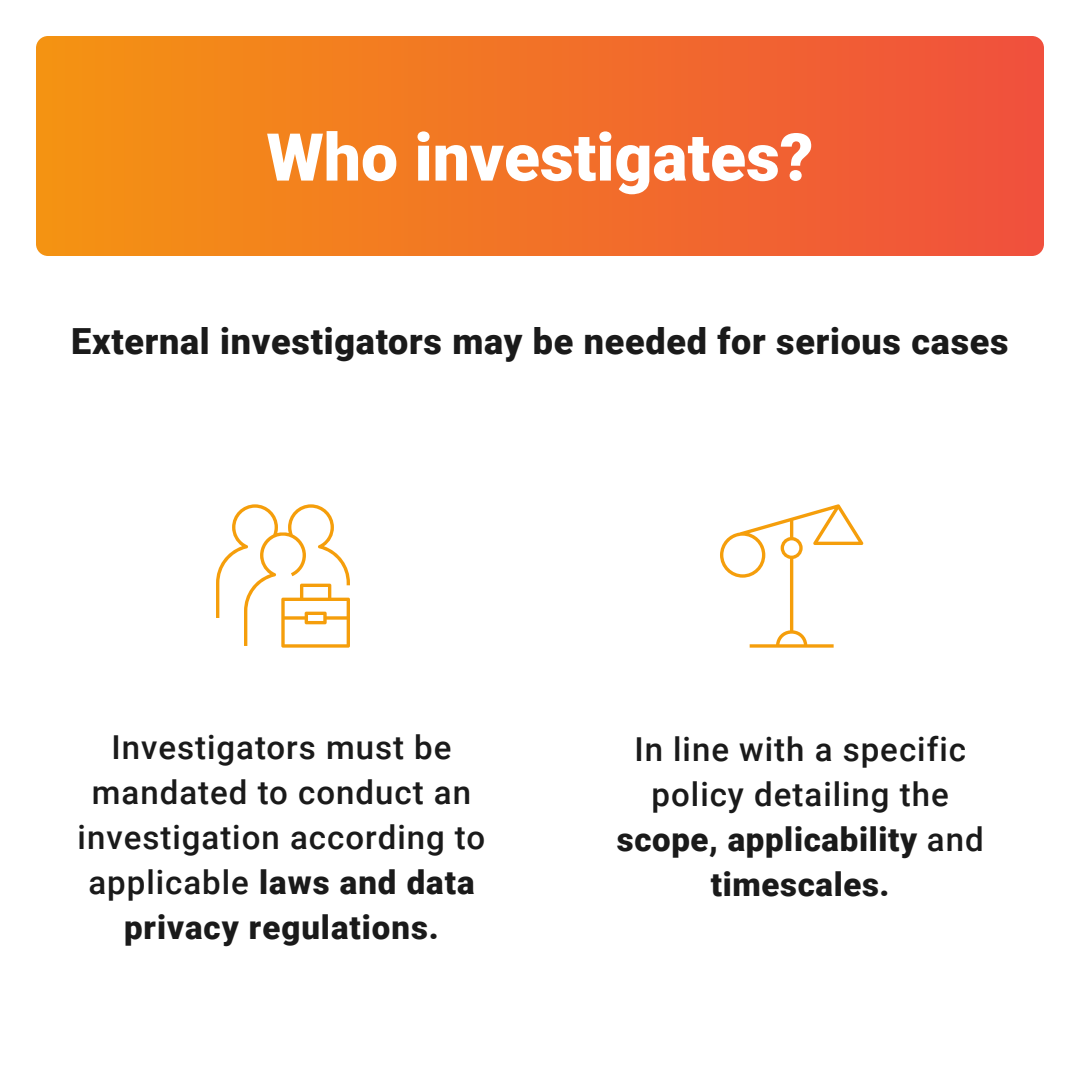
<style>
.page{position:relative;width:1080px;height:1080px;background:#fff}
.page>*{position:absolute;margin:0;border:0;box-sizing:border-box;transform-origin:0 0}
.t1{font:900 66px "Roboto";color:#fff}
.t2{font:900 36px "Roboto";letter-spacing:.02em;color:#1a1a1a}
.t3{font:500 33px/45px "Roboto";letter-spacing:.03em;color:#1a1a1a;text-align:center}
.s1{font-weight:900}
</style>
<div class="page">
<img style="left:36px;top:36px;width:1008px;height:220px">
<svg style="left:216px;top:504px;width:134px;height:144px"></svg>
<svg style="left:720px;top:504px;width:143px;height:144px"></svg>
<p class="t1" style="left:266px;top:111px;width:549px">Who investigates?</p>
<p class="t2" style="left:71px;top:316px;width:939px">External investigators may be needed for serious cases</p>
<p class="t3" style="left:78px;top:724px;width:409px">Investigators must be mandated to conduct an investigation according to applicable <span class="s1">laws and data privacy regulations.</span></p>
<p class="t3" style="left:617px;top:726px;width:368px">In line with a specific policy detailing the <span class="s1">scope, applicability</span> and <span class="s1">timescales.</span></p>
</div>
